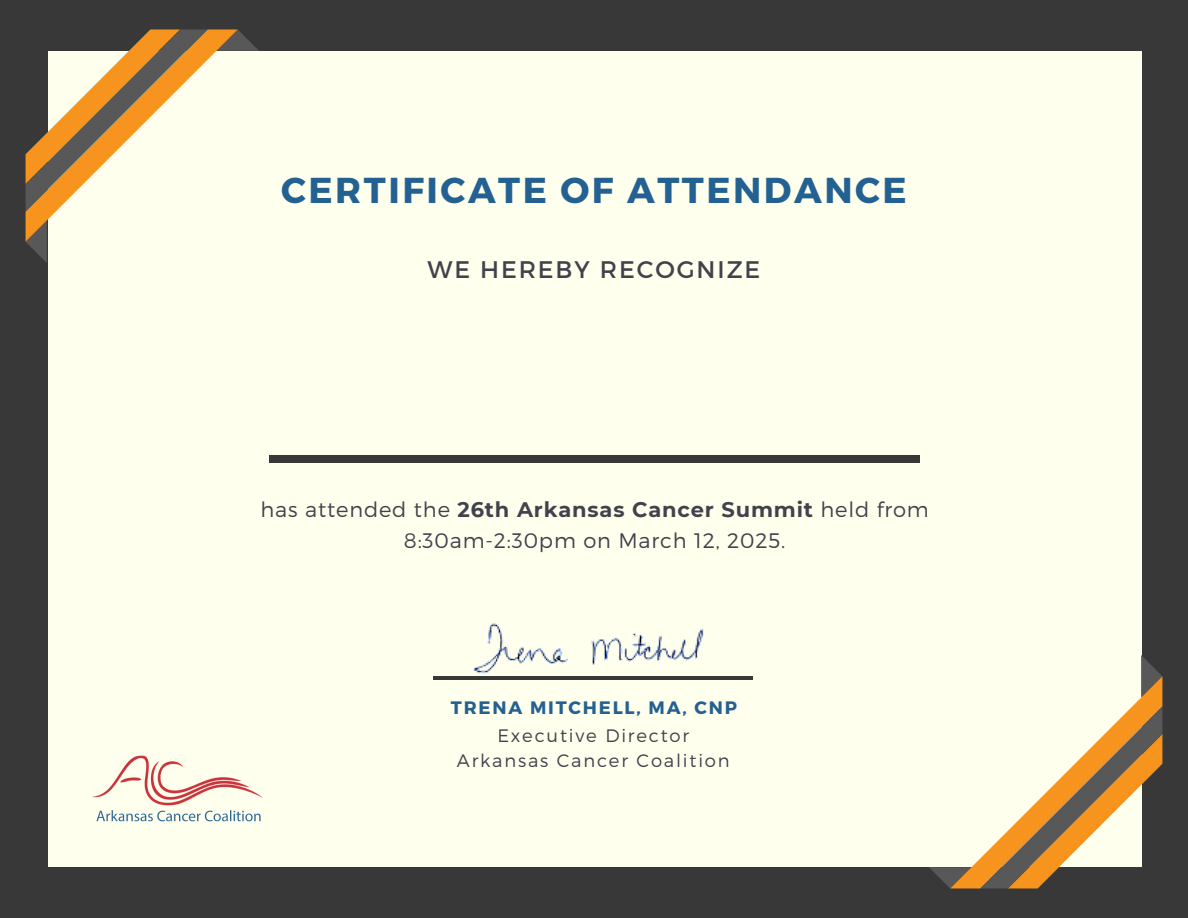
<style>
.page{position:relative;width:1188px;height:918px;background:#383838}
.page>*{position:absolute;margin:0;border:0;box-sizing:border-box;transform-origin:0 0}
.t1{font:700 36px "Montserrat";letter-spacing:.07em;color:#236192}
.t2{font:24px "Montserrat";letter-spacing:.08em;color:#41424b}
.t3{font:300 21px/31.5px "Montserrat";letter-spacing:.04em;color:#41424b;text-align:center}
.t4{font:300 18px "Montserrat";letter-spacing:.1em;color:#41424b}
.t5{font:700 18px "Montserrat";letter-spacing:.1em;color:#236192}
.s1{font-weight:700}
</style>
<div class="page">
<div style="left:48px;top:51px;width:1094px;height:816px;background:#ffe"></div>
<svg style="left:26px;top:242px;width:21px;height:21px"></svg>
<svg style="left:238px;top:30px;width:21px;height:21px"></svg>
<svg style="left:26px;top:29px;width:212px;height:213px"></svg>
<svg style="left:26px;top:29px;width:182px;height:183px"></svg>
<svg style="left:1141px;top:655px;width:21px;height:21px"></svg>
<svg style="left:929px;top:867px;width:21px;height:21px"></svg>
<svg style="left:950px;top:676px;width:212px;height:212px"></svg>
<svg style="left:980px;top:706px;width:182px;height:182px"></svg>
<div style="left:270px;top:456px;width:650px;height:6px;background:#383838"></div>
<hr style="left:433px;top:676px;width:320px;height:4px;background:#383838">
<img style="left:473px;top:623px;width:231px;height:51px">
<img style="left:92px;top:755px;width:171px;height:67px">
<p class="t1" style="left:281px;top:167px;width:627px">CERTIFICATE OF ATTENDANCE</p>
<p class="t2" style="left:428px;top:254px;width:334px">WE HEREBY RECOGNIZE</p>
<h1 class="t3" style="left:261px;top:493px;width:670px">has attended the <span class="s1">26th Arkansas Cancer Summit</span> held from<br>8:30am-2:30pm on March 12, 2025.</h1>
<h2 class="t5" style="left:451px;top:696px;width:288px">TRENA MITCHELL, MA, CNP</h2>
<p class="t4" style="left:497px;top:724px;width:193px">Executive Director</p>
<h3 class="t4" style="left:457px;top:749px;width:274px">Arkansas Cancer Coalition</h3>
</div>
